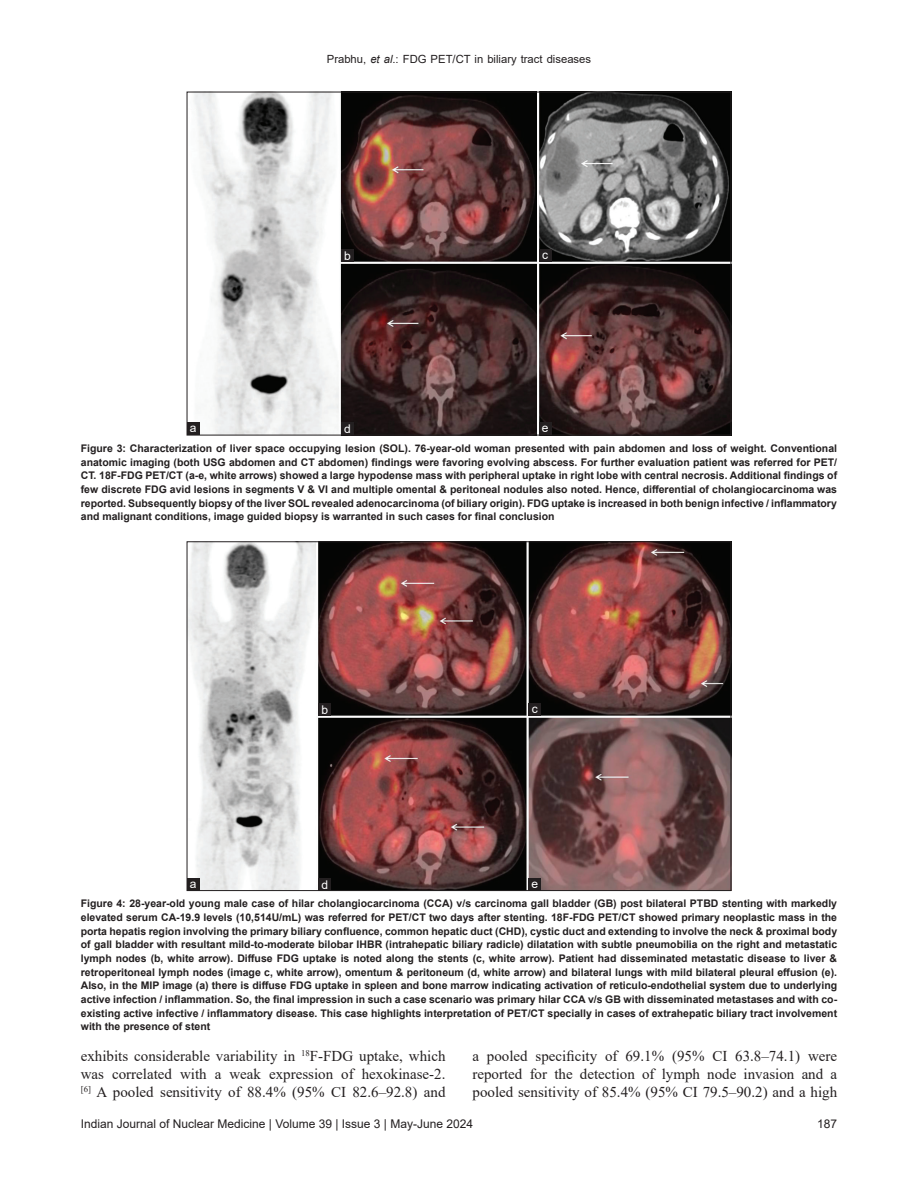
<style>
.page{position:relative;width:918px;height:1188px;background:#fff}
.page>*{position:absolute;margin:0;border:0;box-sizing:border-box;transform-origin:0 0}
.TX{font:15px/18px "Times New Roman";color:#231f20;text-align:justify}
.t1{font:12px "Arial";color:#231f20}
.LABEL{font:12px "Arial";color:#fff}
.t2{font:11.25px "Arial";color:#231f20}
.FGC{font:700 10.5px/13.6px "Arial";color:#231f20;text-align:justify}
.s1{font-style:italic}
</style>
<div class="page">
<img style="left:189px;top:94px;width:540px;height:339px">
<div style="left:341px;top:423px;width:13px;height:12px;background:#231f20"></div>
<div style="left:539px;top:249px;width:13px;height:13px;background:#231f20"></div>
<div style="left:341px;top:249px;width:13px;height:13px;background:#231f20"></div>
<div style="left:187px;top:423px;width:13px;height:12px;background:#231f20"></div>
<div style="left:539px;top:423px;width:13px;height:12px;background:#231f20"></div>
<img style="left:189px;top:544px;width:540px;height:345px">
<div style="left:319px;top:878px;width:12px;height:13px;background:#231f20"></div>
<div style="left:528px;top:703px;width:13px;height:13px;background:#231f20"></div>
<div style="left:319px;top:703px;width:12px;height:13px;background:#231f20"></div>
<div style="left:187px;top:878px;width:13px;height:13px;background:#231f20"></div>
<div style="left:528px;top:878px;width:13px;height:13px;background:#231f20"></div>
<p class="t2" style="left:327px;top:51px;width:266px">Prabhu, <span class="s1">et al</span>.: FDG PET/CT in biliary tract diseases</p>
<p class="LABEL" style="left:344px;top:247px;width:8px">b</p>
<p class="LABEL" style="left:542px;top:246px;width:7px">c</p>
<p class="LABEL" style="left:344px;top:421px;width:8px">d</p>
<p class="LABEL" style="left:190px;top:420px;width:8px">a</p>
<p class="LABEL" style="left:542px;top:420px;width:8px">e</p>
<p class="FGC" style="left:81px;top:442px;width:758px">Figure 3: Characterization of liver space occupying lesion (SOL). 76-year-old woman presented with pain abdomen and loss of weight. Conventional anatomic imaging (both USG abdomen and CT abdomen) findings were favoring evolving abscess. For further evaluation patient was referred for PET/ CT. 18F-FDG PET/CT (a-e, white arrows) showed a large hypodense mass with peripheral uptake in right lobe with central necrosis. Additional findings of few discrete FDG avid lesions in segments V &amp; VI and multiple omental &amp; peritoneal nodules also noted. Hence, differential of cholangiocarcinoma was reported. Subsequently biopsy of the liver SOL revealed adenocarcinoma (of biliary origin). FDG uptake is increased in both benign infective / inflammatory and malignant conditions, image guided biopsy is warranted in such cases for final conclusion</p>
<p class="LABEL" style="left:322px;top:701px;width:8px">b</p>
<p class="LABEL" style="left:532px;top:700px;width:7px">c</p>
<p class="LABEL" style="left:322px;top:876px;width:8px">d</p>
<p class="LABEL" style="left:190px;top:875px;width:8px">a</p>
<p class="LABEL" style="left:531px;top:875px;width:8px">e</p>
<p class="FGC" style="left:81px;top:897px;width:758px">Figure 4: 28-year-old young male case of hilar cholangiocarcinoma (CCA) v/s carcinoma gall bladder (GB) post bilateral PTBD stenting with markedly elevated serum CA-19.9 levels (10,514U/mL) was referred for PET/CT two days after stenting. 18F-FDG PET/CT showed primary neoplastic mass in the porta hepatis region involving the primary biliary confluence, common hepatic duct (CHD), cystic duct and extending to involve the neck &amp; proximal body of gall bladder with resultant mild-to-moderate bilobar IHBR (intrahepatic biliary radicle) dilatation with subtle pneumobilia on the right and metastatic lymph nodes (b, white arrow). Diffuse FDG uptake is noted along the stents (c, white arrow). Patient had disseminated metastatic disease to liver &amp; retroperitoneal lymph nodes (image c, white arrow), omentum &amp; peritoneum (d, white arrow) and bilateral lungs with mild bilateral pleural effusion (e).<br>Also, in the MIP image (a) there is diffuse FDG uptake in spleen and bone marrow indicating activation of reticulo-endothelial system due to underlying active infection / inflammation. So, the final impression in such a case scenario was primary hilar CCA v/s GB with disseminated metastases and with co&shy;existing active infective / inflammatory disease. This case highlights interpretation of PET/CT specially in cases of extrahepatic biliary tract involvement with the presence of stent</p>
<p class="TX" style="left:81px;top:1046px;width:366px">exhibits considerable variability in <sup>18</sup>F‑FDG uptake, which was correlated with a weak expression of hexokinase‑2. <sup>[6]</sup> A pooled sensitivity of 88.4% (95% CI 82.6–92.8) and</p>
<p class="TX" style="left:472px;top:1046px;width:366px">a pooled specificity of 69.1% (95% CI 63.8–74.1) were reported for the detection of lymph node invasion and a pooled sensitivity of 85.4% (95% CI 79.5–90.2) and a high</p>
<p class="t1" style="left:81px;top:1116px;width:394px">Indian Journal of Nuclear Medicine | Volume 39 | Issue 3 | May-June 2024</p>
<p class="t1" style="left:817px;top:1116px;width:22px">187</p>
</div>
